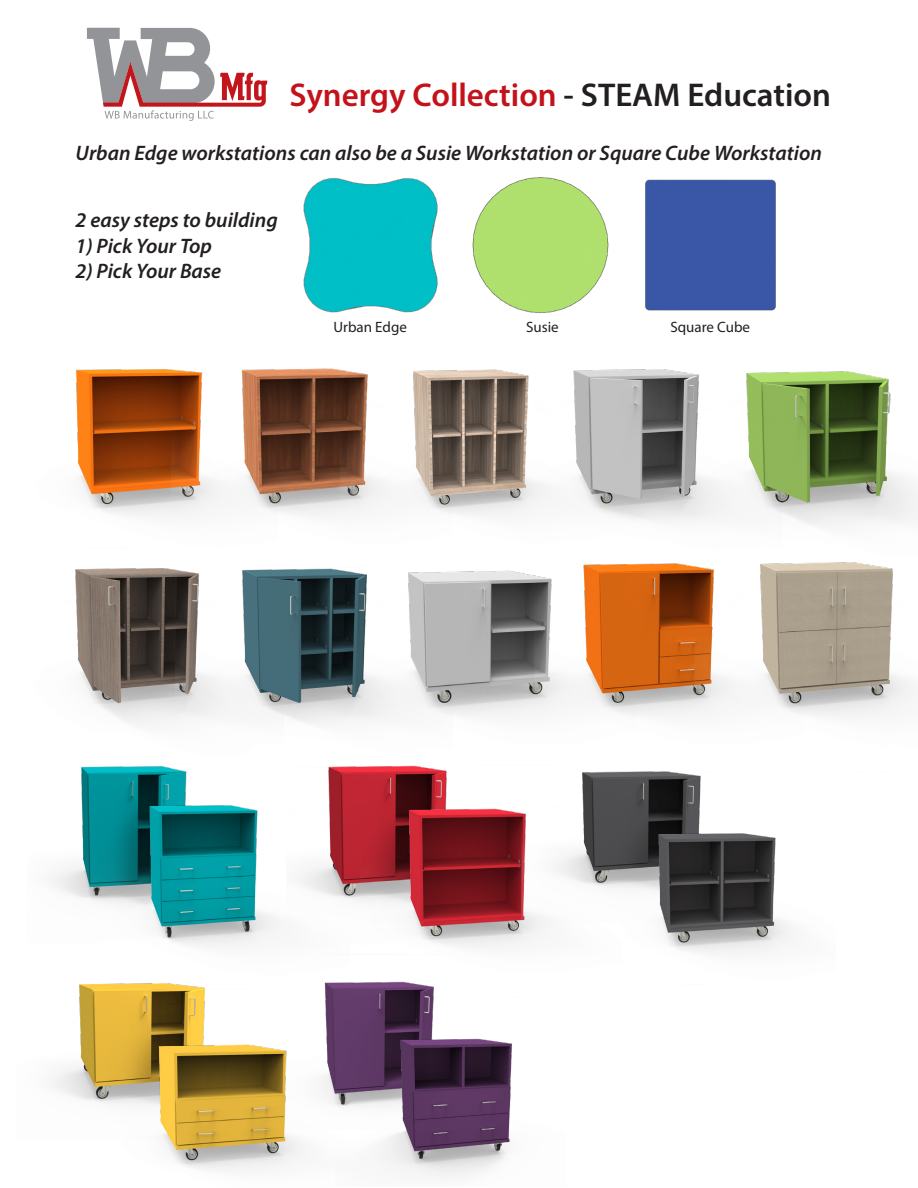
<style>
.page{position:relative;width:918px;height:1188px;background:#fff}
.page>*{position:absolute;margin:0;border:0;box-sizing:border-box;transform-origin:0 0}
.t1{font:600 33px "Myriad Pro";color:#c4121a}
.t2{font:italic 600 21px "Myriad Pro";color:#231f20}
.t3{font:15px "Myriad Pro";color:#231f20}
.s1{color:#231f20}
</style>
<div class="page">
<svg style="left:87px;top:28px;width:180px;height:93px"></svg>
<img style="left:472px;top:177px;width:137px;height:137px">
<div style="left:645px;top:179px;width:131px;height:132px;background:#3a57a7"></div>
<img style="left:303px;top:178px;width:135px;height:135px">
<img style="left:76px;top:369px;width:96px;height:147px">
<img style="left:172px;top:368px;width:168px;height:148px">
<img style="left:340px;top:369px;width:184px;height:147px">
<img style="left:524px;top:369px;width:159px;height:152px">
<img style="left:683px;top:371px;width:235px;height:156px">
<img style="left:75px;top:568px;width:101px;height:130px">
<img style="left:176px;top:568px;width:197px;height:148px">
<img style="left:373px;top:570px;width:162px;height:120px">
<img style="left:535px;top:563px;width:159px;height:153px">
<img style="left:694px;top:562px;width:221px;height:155px">
<img style="left:91px;top:698px;width:190px;height:27px">
<img style="left:51px;top:766px;width:230px;height:170px">
<img style="left:286px;top:690px;width:256px;height:211px">
<img style="left:360px;top:734px;width:189px;height:213px">
<img style="left:522px;top:750px;width:179px;height:172px">
<img style="left:585px;top:776px;width:209px;height:178px">
<img style="left:365px;top:981px;width:69px;height:14px">
<img style="left:365px;top:995px;width:147px;height:182px">
<img style="left:51px;top:923px;width:215px;height:172px">
<img style="left:69px;top:971px;width:296px;height:199px">
<h1 class="t1" style="left:290px;top:74px;width:543px">Synergy Collection <span class="s1">- STEAM Education</span></h1>
<p class="t2" style="left:76px;top:139px;width:748px">Urban Edge workstations can also be a Susie Workstation or Square Cube Workstation</p>
<p class="t2" style="left:76px;top:207px;width:204px">2 easy steps to building</p>
<p class="t2" style="left:76px;top:232px;width:138px">1) Pick Your Top</p>
<p class="t2" style="left:76px;top:257px;width:147px">2) Pick Your Base</p>
<p class="t3" style="left:333px;top:318px;width:75px">Urban Edge</p>
<p class="t3" style="left:526px;top:318px;width:34px">Susie</p>
<p class="t3" style="left:670px;top:318px;width:81px">Square Cube</p>
</div>
